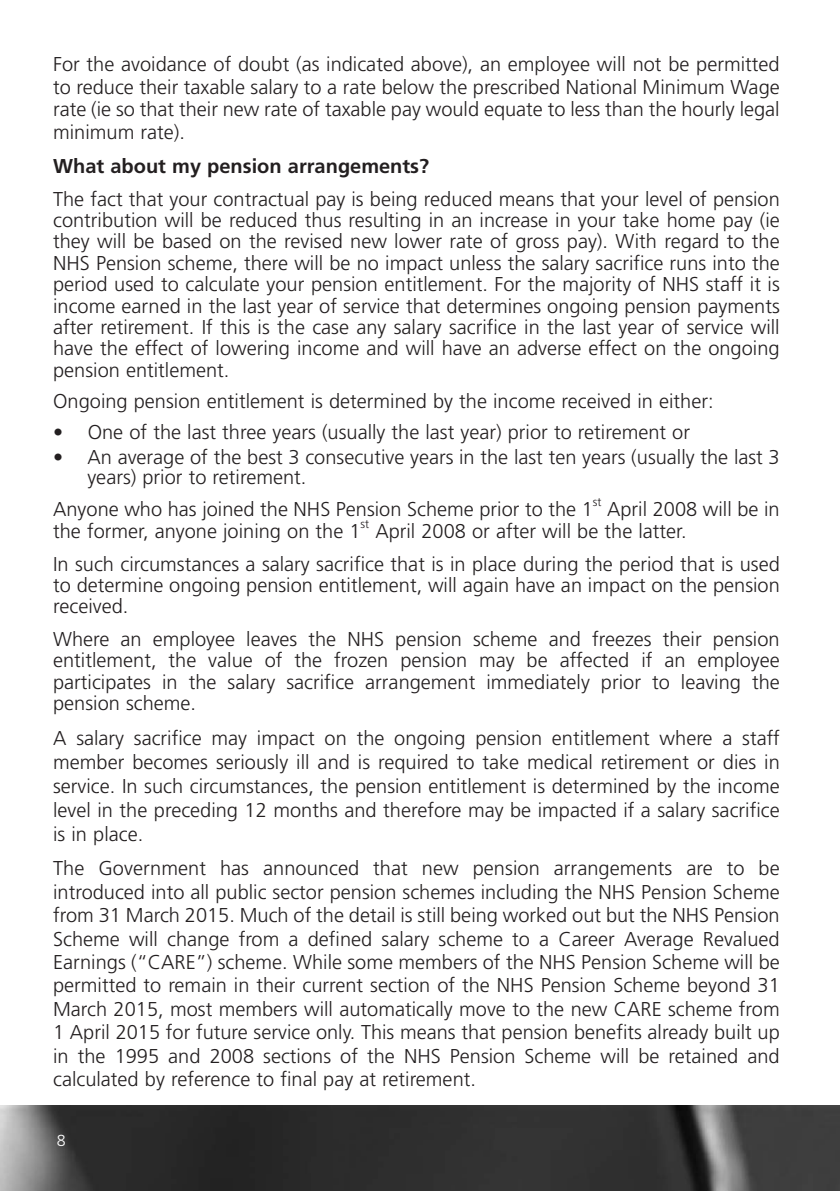
<style>
.page{position:relative;width:840px;height:1191px;background:#fff}
.page>*{position:absolute;margin:0;border:0;box-sizing:border-box;transform-origin:0 0}
.t1{font:300 20px/21.4px "Frutiger";color:#231f20;text-align:justify}
.t2{font:700 20px "Frutiger";color:#231f20}
.t3{font:300 16px "Frutiger";color:#fff}
.t4{font:300 12px "Frutiger";color:#231f20}
</style>
<div class="page">
<img style="left:0;top:1106px;width:839px;height:85px">
<p class="t1" style="left:53px;top:54px;width:727px;line-height:22.6px">For the avoidance of doubt (as indicated above), an employee will not be permitted to reduce their taxable salary to a rate below the prescribed National Minimum Wage rate (ie so that their new rate of taxable pay would equate to less than the hourly legal minimum rate).</p>
<p class="t2" style="left:53px;top:158px;width:377px">What about my pension arrangements?</p>
<p class="t1" style="left:53px;top:189px;width:727px">The fact that your contractual pay is being reduced means that your level of pension contribution will be reduced thus resulting in an increase in your take home pay (ie they will be based on the revised new lower rate of gross pay). With regard to the NHS Pension scheme, there will be no impact unless the salary sacrifice runs into the period used to calculate your pension entitlement. For the majority of NHS staff it is income earned in the last year of service that determines ongoing pension payments after retirement. If this is the case any salary sacrifice in the last year of service will have the effect of lowering income and will have an adverse effect on the ongoing pension entitlement.</p>
<p class="t1" style="left:53px;top:392px;width:661px">Ongoing pension entitlement is determined by the income received in either:</p>
<p class="t1" style="left:53px;top:422px;width:638px">• One of the last three years (usually the last year) prior to retirement or</p>
<p class="t1" style="left:87px;top:449px;width:693px;line-height:19.6px;text-indent:-34px">• An average of the best 3 consecutive years in the last ten years (usually the last 3 years) prior to retirement.</p>
<p class="t1" style="left:53px;top:500px;width:541px">Anyone who has joined the NHS Pension Scheme prior to the 1</p>
<p class="t4" style="left:592px;top:497px;width:10px">st</p>
<p class="t1" style="left:606px;top:500px;width:174px">April 2008 will be in</p>
<p class="t1" style="left:53px;top:521px;width:309px">the former, anyone joining on the 1</p>
<p class="t4" style="left:360px;top:519px;width:10px">st</p>
<p class="t1" style="left:53px;top:516px;width:727px;line-height:32.8px;text-indent:322px">April 2008 or after will be the latter.<br>In such circumstances a salary sacrifice that is in place during the period that is used</p>
<p class="t1" style="left:53px;top:576px;width:727px">to determine ongoing pension entitlement, will again have an impact on the pension received.</p>
<p class="t1" style="left:53px;top:630px;width:727px">Where an employee leaves the NHS pension scheme and freezes their pension entitlement, the value of the frozen pension may be affected if an employee participates in the salary sacrifice arrangement immediately prior to leaving the pension scheme.</p>
<p class="t1" style="left:53px;top:728px;width:727px;line-height:23.8px">A salary sacrifice may impact on the ongoing pension entitlement where a staff member becomes seriously ill and is required to take medical retirement or dies in service. In such circumstances, the pension entitlement is determined by the income level in the preceding 12 months and therefore may be impacted if a salary sacrifice is in place.</p>
<p class="t1" style="left:53px;top:858px;width:727px;line-height:23.4px">The Government has announced that new pension arrangements are to be introduced into all public sector pension schemes including the NHS Pension Scheme from 31 March 2015. Much of the detail is still being worked out but the NHS Pension Scheme will change from a defined salary scheme to a Career Average Revalued Earnings (“CARE”) scheme. While some members of the NHS Pension Scheme will be permitted to remain in their current section of the NHS Pension Scheme beyond 31<br>March 2015, most members will automatically move to the new CARE scheme from 1 April 2015 for future service only. This means that pension benefits already built up in the 1995 and 2008 sections of the NHS Pension Scheme will be retained and calculated by reference to final pay at retirement.</p>
<p class="t3" style="left:57px;top:1134px;width:10px">8</p>
</div>
